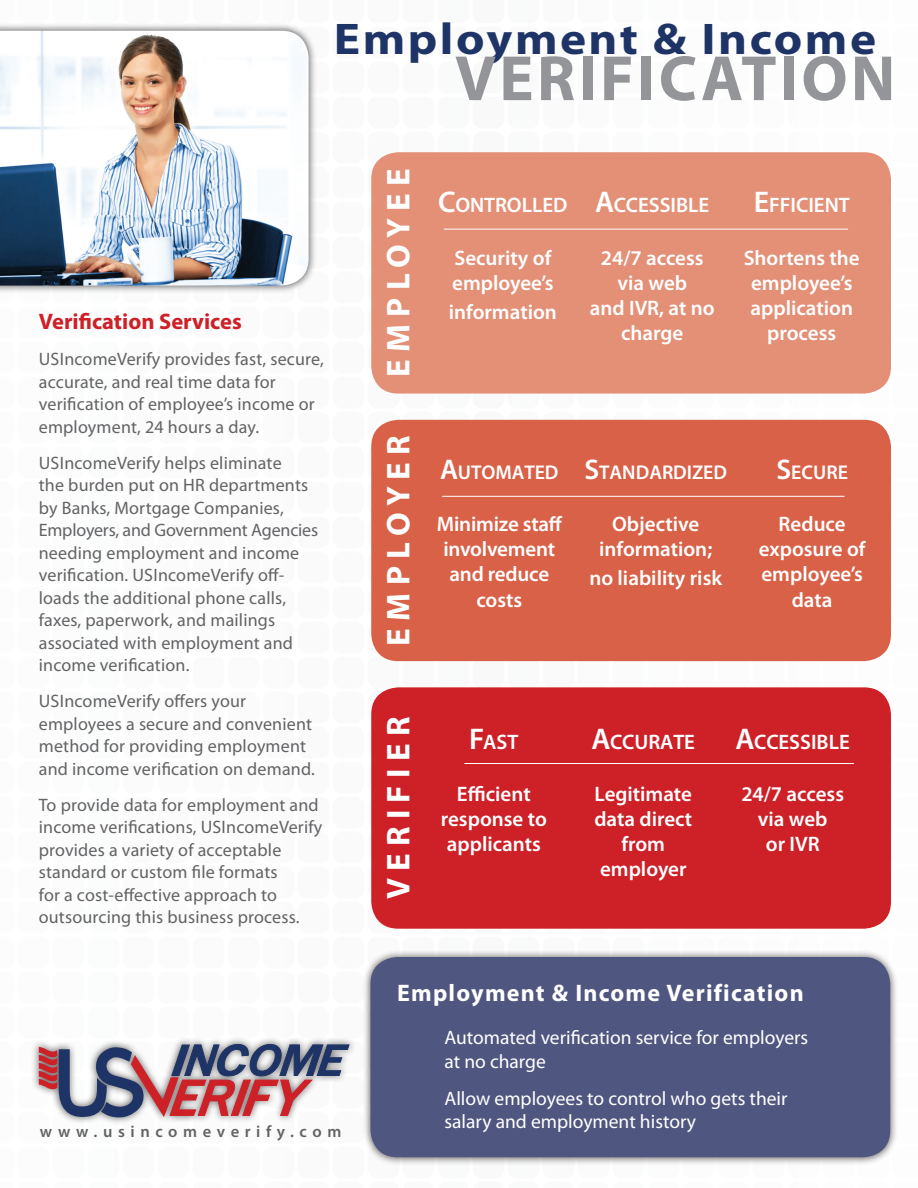
<style>
.page{position:relative;width:918px;height:1188px;background:#fbfcfc}
.page>*{position:absolute;margin:0;border:0;box-sizing:border-box;transform-origin:0 0}
.t1{font:700 64.5px "Myriad Pro";letter-spacing:.05em;color:#939598}
.t2{font:700 44.55px "Myriad Pro";letter-spacing:.05em;color:#1f3466;scale:1.11 1}
.t3{font:700 33px "Myriad Pro";letter-spacing:.22em;color:#fff}
.t4{font:700 24px "Myriad Pro";letter-spacing:.05em;color:#fff}
.t5{font:700 22.5px "Myriad Pro";color:#cd2027}
.t6{font:600 21px/25.2px "Myriad Pro";color:#fff;text-align:center}
.t7{font:600 21px "Myriad Pro";color:#fff}
.t8{font:600 19.95px "Myriad Pro";color:#fff}
.t9{font:19.5px/23.4px "Myriad Pro";color:#fff}
.t10{font:18px/22.5px "Myriad Pro";letter-spacing:.01em;color:#636366}
.t11{font:600 16.5px "Myriad Pro";letter-spacing:.34em;color:#636366}
.s1{font-size:30px}
.s2{font-size:28.5px}
</style>
<div class="page">
<div style="left:329px;top:14px;width:554px;height:58px;background:#fff"></div>
<div style="left:0;top:22px;width:317px;height:272px;background:#231f20;opacity:.75"></div>
<img style="left:0;top:31px;width:309px;height:255px">
<div style="left:362px;top:949px;width:536px;height:216px;background:#231f20;opacity:.75"></div>
<div style="left:370px;top:957px;width:520px;height:200px;background:#4f567f;border-radius:27px"></div>
<div style="left:371px;top:152px;width:520px;height:242px;background:#e39077;border-radius:27px"></div>
<div style="left:371px;top:420px;width:520px;height:241px;background:#d86148;border-radius:27px"></div>
<div style="left:371px;top:687px;width:520px;height:242px;background:#cd2027;border-radius:27px"></div>
<hr style="left:444px;top:229px;width:404px;height:1px;background:#fff">
<hr style="left:442px;top:496px;width:402px;height:1px;background:#fff">
<hr style="left:464px;top:763px;width:390px;height:1px;background:#fff">
<div style="left:31px;top:1036px;width:325px;height:89px;background:#231f20;opacity:.75"></div>
<svg style="left:39px;top:1044px;width:311px;height:74px"></svg>
<p class="t2" style="left:334px;top:10px;width:490px">Employment &amp; Income</p>
<p class="t1" style="left:455px;top:36px;width:442px">VERIFICATION</p>
<p class="t5" style="left:39px;top:307px;width:205px">Verification Services</p>
<p class="t10" style="left:39px;top:348px;width:287px">USIncomeVerify provides fast, secure, accurate, and real time data for verification of employee’s income or employment, 24 hours a day.</p>
<p class="t10" style="left:39px;top:451px;width:281px">USIncomeVerify helps eliminate<br>the burden put on HR departments by Banks, Mortgage Companies,<br>Employers, and Government Agencies needing employment and income verification. USIncomeVerify off&shy;loads the additional phone calls, faxes, paperwork, and mailings associated with employment and income verification.</p>
<p class="t10" style="left:39px;top:690px;width:278px">USIncomeVerify offers your employees a secure and convenient method for providing employment and income verification on demand.</p>
<p class="t10" style="left:39px;top:793px;width:285px">To provide data for employment and income verifications, USIncomeVerify provides a variety of acceptable standard or custom file formats<br>for a cost-effective approach to outsourcing this business process.</p>
<p class="t3" style="left:377px;top:377px;width:210px;rotate:-90deg">EMPLOYEE</p>
<p class="t3" style="left:377px;top:646px;width:212px;rotate:-90deg">EMPLOYER</p>
<p class="t7" style="left:438px;top:192px;width:131px"><span class="s1">C</span>ONTROLLED</p>
<p class="t6" style="left:452px;top:244px;width:103px;text-align:left">Security of employee’s</p>
<p class="t6" style="left:449px;top:298px;width:110px">information</p>
<p class="t7" style="left:595px;top:192px;width:116px"><span class="s1">A</span>CCESSIBLE</p>
<p class="t6" style="left:590px;top:244px;width:126px">24/7 access via web<br>and IVR, at no charge</p>
<p class="t7" style="left:754px;top:192px;width:98px"><span class="s1">E</span>FFICIENT</p>
<p class="t6" style="left:744px;top:244px;width:118px">Shortens the employee’s application process</p>
<p class="t8" style="left:440px;top:459px;width:120px"><span class="s2">A</span>UTOMATED</p>
<p class="t6" style="left:437px;top:511px;width:127px">Minimize staff involvement and reduce costs</p>
<p class="t8" style="left:584px;top:459px;width:144px"><span class="s2">S</span>TANDARDIZED</p>
<p class="t6" style="left:599px;top:511px;width:115px">Objective information;</p>
<p class="t6" style="left:589px;top:565px;width:134px">no liability risk</p>
<p class="t8" style="left:776px;top:459px;width:73px"><span class="s2">S</span>ECURE</p>
<p class="t6" style="left:759px;top:511px;width:108px">Reduce exposure of employee’s data</p>
<p class="t3" style="left:377px;top:899px;width:184px;rotate:-90deg">VERIFIER</p>
<p class="t7" style="left:469px;top:728px;width:51px"><span class="s1">F</span>AST</p>
<p class="t6" style="left:441px;top:781px;width:108px">Efficient response to applicants</p>
<p class="t7" style="left:592px;top:728px;width:105px"><span class="s1">A</span>CC URATE</p>
<p class="t6" style="left:594px;top:781px;width:99px">Legitimate data direct from employer</p>
<p class="t7" style="left:736px;top:728px;width:116px"><span class="s1">A</span>CCESSIBLE</p>
<p class="t6" style="left:741px;top:781px;width:104px">24/7 access via web<br>or IVR</p>
<p class="t11" style="left:40px;top:1121px;width:303px">www.usincomeverify.com</p>
<p class="t4" style="left:397px;top:977px;width:408px">Employment &amp; Income Verification</p>
<p class="t9" style="left:444px;top:1026px;width:365px">Automated verification service for employers at no charge</p>
<p class="t9" style="left:444px;top:1086px;width:345px">Allow employees to control who gets their salary and employment history</p>
</div>
